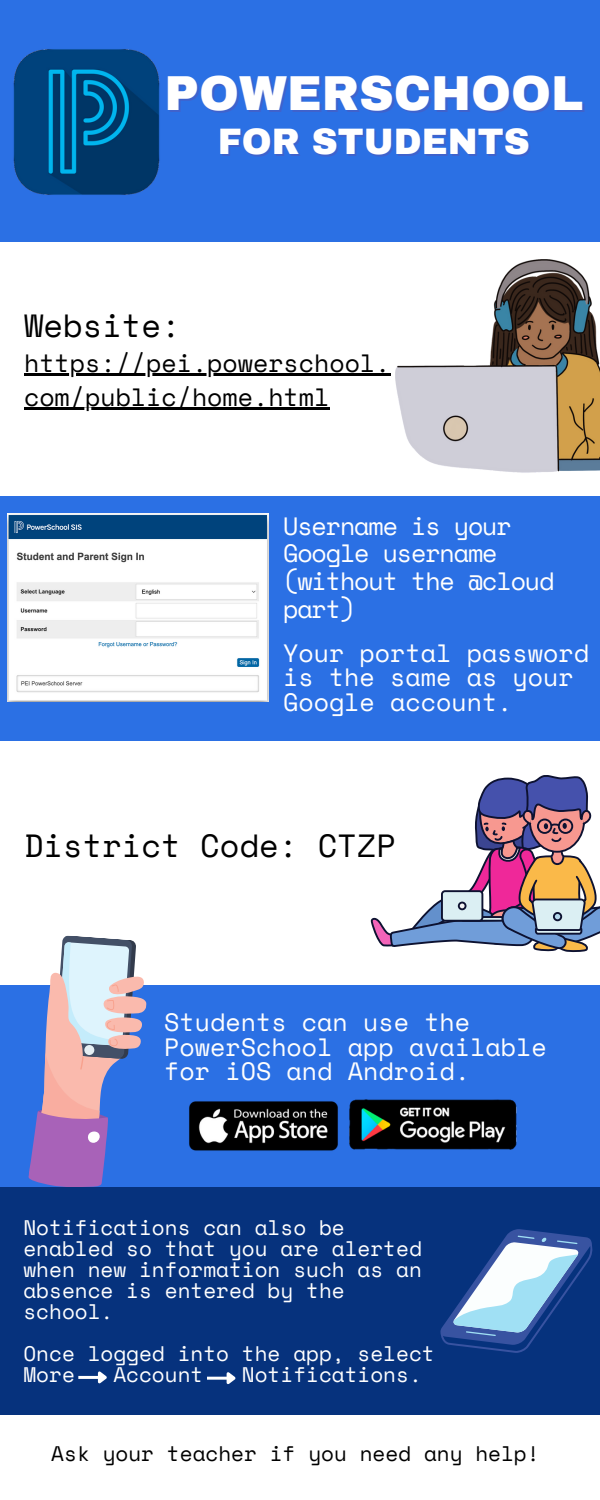
<style>
.page{position:relative;width:600px;height:1500px;background:#2b70e4}
.page>*{position:absolute;margin:0;border:0;box-sizing:border-box;transform-origin:0 0}
.t1{font:900 48px "Archivo";color:#fff}
.t2{font:900 36px "Archivo";color:#fff}
.t3{font:32px "Space Mono";color:#000}
.t4{font:25px/24.8px "Space Mono";color:#fefefe}
.t5{font:25px/27.8px "Space Mono";letter-spacing:-.045em;color:#fff}
.t6{font:25px/24.8px "Space Mono";color:#fff}
.t7{font:25px/34.5px "Space Mono";color:#000}
.t8{font:21px/21px "Space Mono";color:#fff}
.t9{font:21px "Space Mono";color:#000}
</style>
<div class="page">
<div style="left:0;top:242px;width:600px;height:254px;background:#fff"></div>
<div style="left:0;top:741px;width:600px;height:244px;background:#fff"></div>
<svg style="left:28px;top:935px;width:119px;height:252px"></svg>
<div style="left:0;top:1187px;width:600px;height:228px;background:#06327d"></div>
<div style="left:0;top:1415px;width:600px;height:85px;background:#fff"></div>
<img style="left:13px;top:49px;width:147px;height:146px">
<svg style="left:440px;top:1229px;width:152px;height:124px"></svg>
<svg style="left:371px;top:775px;width:229px;height:177px"></svg>
<div style="left:554px;top:913px;width:7px;height:7px;background:#b5d8ec;border-radius:50%"></div>
<div style="left:553px;top:912px;width:9px;height:9px;border:2px solid #0d1231;border-radius:50%"></div>
<img style="left:395px;top:260px;width:205px;height:213px">
<img style="left:8px;top:514px;width:261px;height:187px">
<img style="left:349px;top:1100px;width:168px;height:49px">
<img style="left:189px;top:1101px;width:149px;height:50px">
<hr style="left:24px;top:373px;width:367px;height:2px;background:#000">
<hr style="left:24px;top:408px;width:305px;height:2px;background:#000">
<hr style="left:78px;top:1376px;width:21px;height:3px;background:#fff">
<svg style="left:95px;top:1371px;width:12px;height:13px"></svg>
<hr style="left:207px;top:1377px;width:20px;height:3px;background:#fff">
<svg style="left:224px;top:1372px;width:12px;height:12px"></svg>
<h1 class="t1" style="left:164px;top:68px;width:420px">POWERSCHOOL</h1>
<h2 class="t2" style="left:218px;top:122px;width:314px">FOR STUDENTS</h2>
<h3 class="t3" style="left:24px;top:301px;width:158px">Website:</h3>
<p class="t7" style="left:24px;top:345px;width:368px">https://pei.powerschool. com/public/home.html</p>
<p class="t5" style="left:283px;top:511px;width:273px">Username is your<br>Google username (without the @cloud part)</p>
<p class="t6" style="left:283px;top:640px;width:307px">Your portal password is the same as your<br>Google account.</p>
<h3 class="t3" style="left:24px;top:821px;width:374px">District Code: CTZP</h3>
<p class="t4" style="left:164px;top:1009px;width:384px">Students can use the<br>PowerSchool app available for iOS and Android.</p>
<p class="t8" style="left:23px;top:1217px;width:400px">Notifications can also be enabled so that you are alerted when new information such as an absence is entered by the school.</p>
<p class="t8" style="left:23px;top:1343px;width:413px">Once logged into the app, select<br>More</p>
<p class="t8" style="left:113px;top:1364px;width:91px">Account</p>
<p class="t8" style="left:242px;top:1364px;width:181px">Notifications.</p>
<p class="t9" style="left:51px;top:1438px;width:490px">Ask your teacher if you need any help!</p>
</div>
